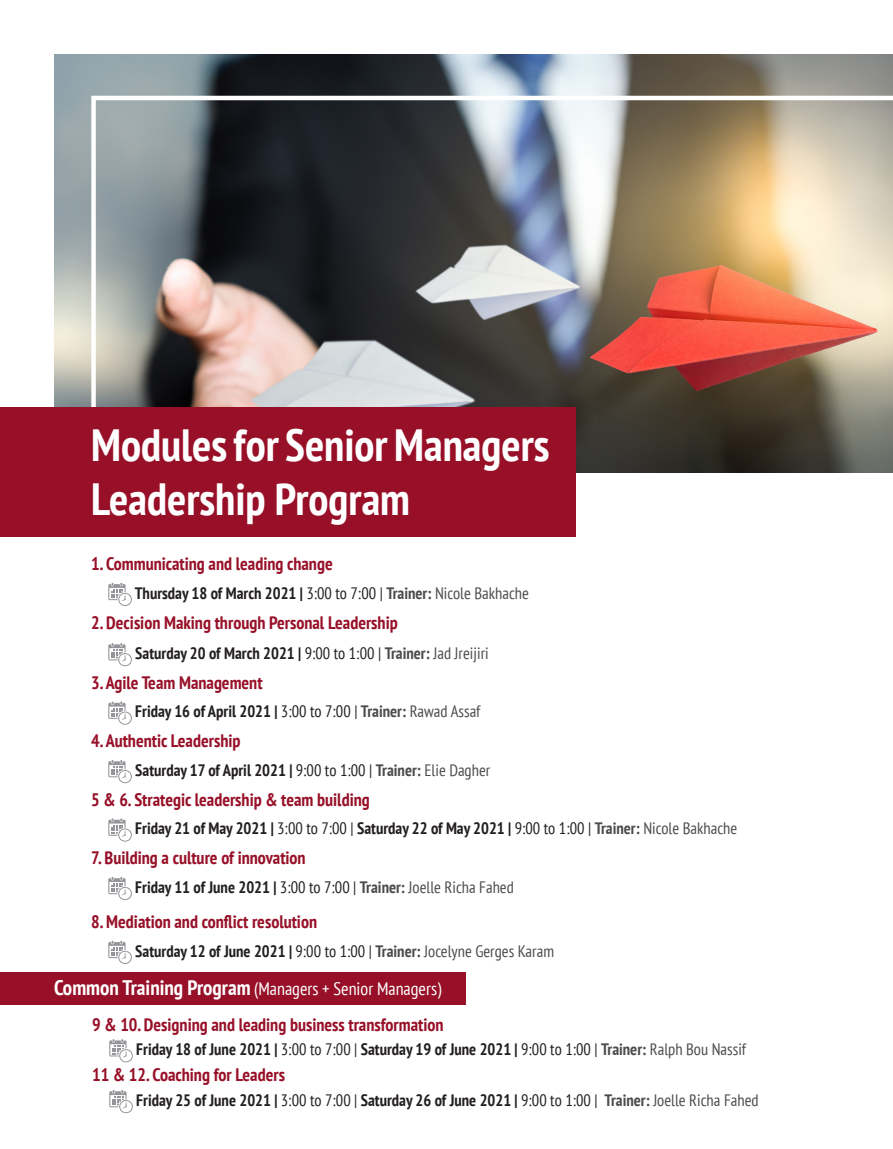
<style>
.page{position:relative;width:893px;height:1149px;background:#fff}
.page>*{position:absolute;margin:0;border:0;box-sizing:border-box;transform-origin:0 0}
.t1{font:700 condensed 45px "PT Sans";color:#fff}
.t2{font:700 condensed 21px "PT Sans";color:#fff}
.t3{font:700 condensed 18px "PT Sans";color:#971028}
.t4{font:condensed 18px "PT Sans";color:#fff}
.t5{font:700 condensed 16.5px "PT Sans";color:#231f20}
.s1{font-weight:400}
.s2{color:#4b4c4d}
.s3{font-weight:400;color:#4b4c4d}
</style>
<div class="page">
<img style="left:54px;top:54px;width:839px;height:353px">
<img style="left:89px;top:93px;width:804px;height:444px">
<div style="left:0;top:407px;width:575px;height:130px;background:#971028"></div>
<div style="left:0;top:971px;width:465px;height:32px;background:#971028"></div>
<svg style="left:109px;top:1039px;width:24px;height:22px"></svg>
<svg style="left:109px;top:1090px;width:24px;height:22px"></svg>
<svg style="left:108px;top:582px;width:24px;height:24px"></svg>
<svg style="left:108px;top:643px;width:24px;height:23px"></svg>
<svg style="left:108px;top:701px;width:24px;height:23px"></svg>
<svg style="left:108px;top:760px;width:24px;height:23px"></svg>
<svg style="left:108px;top:818px;width:24px;height:23px"></svg>
<svg style="left:108px;top:877px;width:24px;height:22px"></svg>
<svg style="left:108px;top:940px;width:24px;height:23px"></svg>
<p class="t1" style="left:91px;top:415px;width:460px">ModulesforSeniorManagers</p>
<p class="t1" style="left:91px;top:469px;width:320px">Leadership Program</p>
<p class="t3" style="left:91px;top:552px;width:243px">1.Communicating and leading change</p>
<p class="t5" style="left:135px;top:581px;width:396px">Thursday 18 of March 2021 | <span class="s1">3:00 to 7:00 |</span> <span class="s2">Trainer:</span> <span class="s3">Nicole Bakhache</span></p>
<p class="t3" style="left:91px;top:610px;width:308px">2.Decision Making through Personal Leadership</p>
<p class="t5" style="left:135px;top:642px;width:355px">Saturday 20 of March 2021 | <span class="s1">9:00 to 1:00 |</span> <span class="s2">Trainer:</span> <span class="s3">Jad Jreijiri</span></p>
<p class="t3" style="left:91px;top:670px;width:173px">3.Agile Team Management</p>
<p class="t5" style="left:135px;top:700px;width:347px">Friday 16 of April 2021 | <span class="s1">3:00 to 7:00 |</span> <span class="s2">Trainer:</span> <span class="s3">Rawad Assaf</span></p>
<p class="t3" style="left:91px;top:729px;width:151px">4.Authentic Leadership</p>
<p class="t5" style="left:135px;top:758px;width:357px">Saturday 17 of April 2021 | <span class="s1">9:00 to 1:00 |</span> <span class="s2">Trainer:</span> <span class="s3">Elie Dagher</span></p>
<p class="t3" style="left:91px;top:787px;width:280px">5 &amp; 6.Strategic leadership &amp; team building</p>
<p class="t5" style="left:135px;top:817px;width:604px">Friday 21 of May 2021 | <span class="s1">3:00 to 7:00 |</span> Saturday 22 of May 2021 | <span class="s1">9:00 to 1:00 |</span> <span class="s2">Trainer:</span> <span class="s3">Nicole Bakhache</span></p>
<p class="t3" style="left:91px;top:845px;width:216px">7.Building a culture of innovation</p>
<p class="t5" style="left:135px;top:875px;width:380px">Friday 11 of June 2021 | <span class="s1">3:00 to 7:00 |</span> <span class="s2">Trainer:</span> <span class="s3">Joelle Richa Fahed</span></p>
<p class="t3" style="left:91px;top:909px;width:227px">8.Mediation and conflict resolution</p>
<p class="t5" style="left:135px;top:939px;width:420px">Saturday 12 of June 2021 | <span class="s1">9:00 to 1:00 |</span> <span class="s2">Trainer:</span> <span class="s3">Jocelyne Gerges Karam</span></p>
<p class="t2" style="left:54px;top:973px;width:198px">Common Training Program</p>
<p class="t3" style="left:92px;top:1012px;width:353px">9 &amp; 10.Designing and leading business transformation</p>
<p class="t5" style="left:136px;top:1037px;width:611px">Friday 18 of June 2021 | <span class="s1">3:00 to 7:00 |</span> Saturday 19 of June 2021 | <span class="s1">9:00 to 1:00 |</span> <span class="s2">Trainer:</span> <span class="s3">Ralph Bou Nassif</span></p>
<p class="t3" style="left:92px;top:1062px;width:194px">11 &amp; 12.Coaching for Leaders</p>
<p class="t5" style="left:136px;top:1088px;width:624px">Friday 25 of June 2021 | <span class="s1">3:00 to 7:00 |</span> Saturday 26 of June 2021 | <span class="s1">9:00 to 1:00 |</span> <span class="s2">Trainer:</span> <span class="s3">Joelle Richa Fahed</span></p>
<p class="t4" style="left:254px;top:977px;width:188px">(Managers + Senior Managers(</p>
</div>
